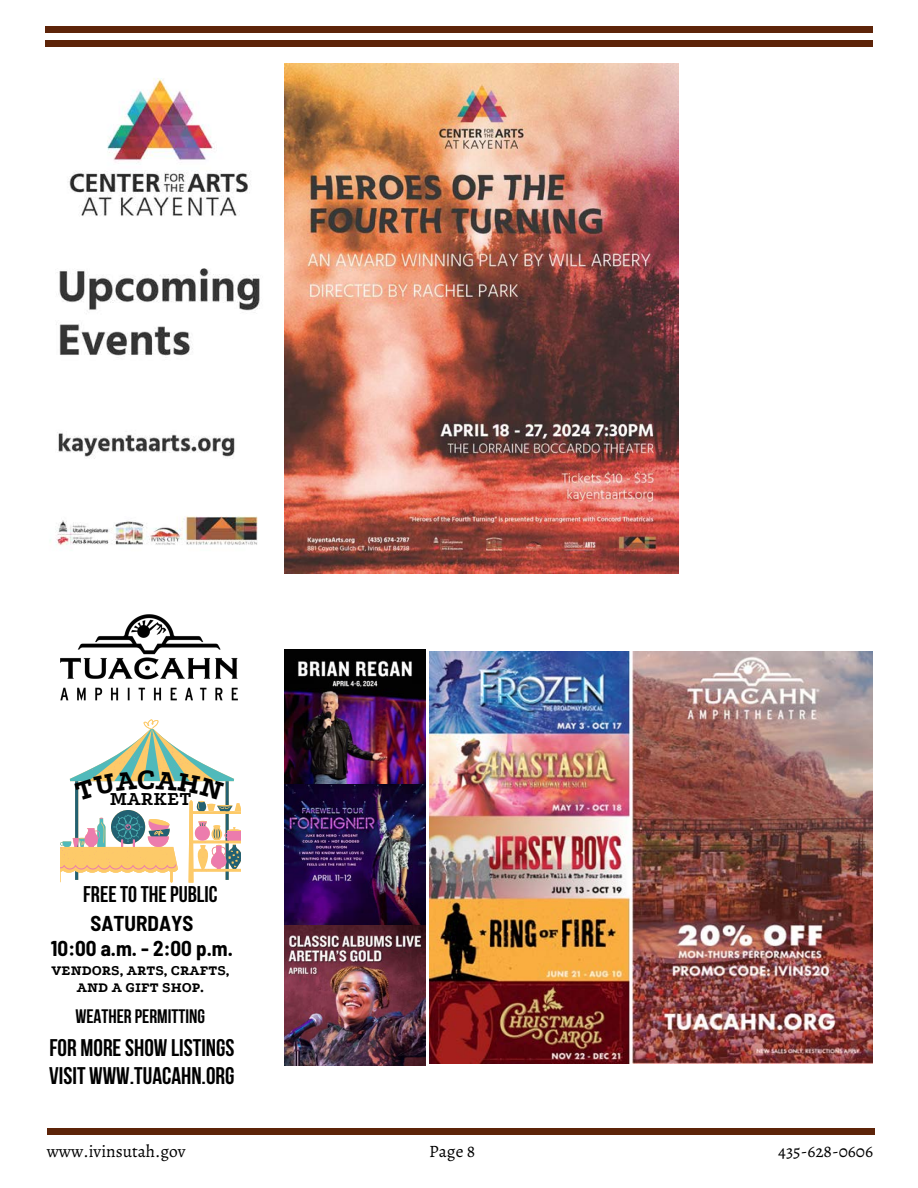
<style>
.page{position:relative;width:918px;height:1188px;background:#fff}
.page>*{position:absolute;margin:0;border:0;box-sizing:border-box;transform-origin:0 0}
.t1{font:700 24px/28.2px "Bebas Neue";color:#000}
.t2{font:700 22.65px "Bebas Neue";color:#000}
.t3{font:700 semi-condensed 21px/25px "Barlow";color:#000;text-align:center}
.t4{font:700 20.1px "Podkova";color:#000}
.t5{font:700 19.5px "Bebas Neue";color:#000}
.t6{font:17.4px "Alegreya";color:#000}
.t7{font:800 14.85px/16.8px "Podkova";color:#000;text-align:center}
</style>
<div class="page">
<img style="left:50px;top:78px;width:210px;height:468px">
<img style="left:60px;top:614px;width:178px;height:87px">
<div style="left:46px;top:26px;width:827px;height:7px;background:#5d2409"></div>
<div style="left:46px;top:41px;width:827px;height:6px;background:#5d2409"></div>
<div style="left:47px;top:1129px;width:828px;height:6px;background:#5d2409"></div>
<img style="left:285px;top:649px;width:141px;height:136px">
<img style="left:285px;top:785px;width:141px;height:281px">
<img style="left:285px;top:64px;width:394px;height:509px">
<img style="left:429px;top:652px;width:444px;height:411px">
<svg style="left:60px;top:719px;width:180px;height:164px"></svg>
<p class="t4" style="left:110px;top:788px;width:83px">MARKET</p>
<p class="t2" style="left:83px;top:885px;width:136px">FREE TO THE PUBLIC</p>
<p class="t3" style="left:51px;top:910px;width:184px">SATURDAYS<br>10:00 a.m. - 2:00 p.m.</p>
<p class="t7" style="left:52px;top:962px;width:179px">VENDORS, ARTS, CRAFTS,<br>AND A GIFT SHOP.</p>
<p class="t5" style="left:75px;top:1008px;width:131px">WEATHER PERMITTING</p>
<p class="t1" style="left:49px;top:1036px;width:187px">FOR MORE SHOW LISTINGS<br>VISIT WWW.TUACAHN.ORG</p>
<p class="t6" style="left:47px;top:1139px;width:140px">www.ivinsutah.gov</p>
<p class="t6" style="left:429px;top:1139px;width:48px">Page 8</p>
<p class="t6" style="left:778px;top:1139px;width:97px">435-628-0606</p>
</div>
